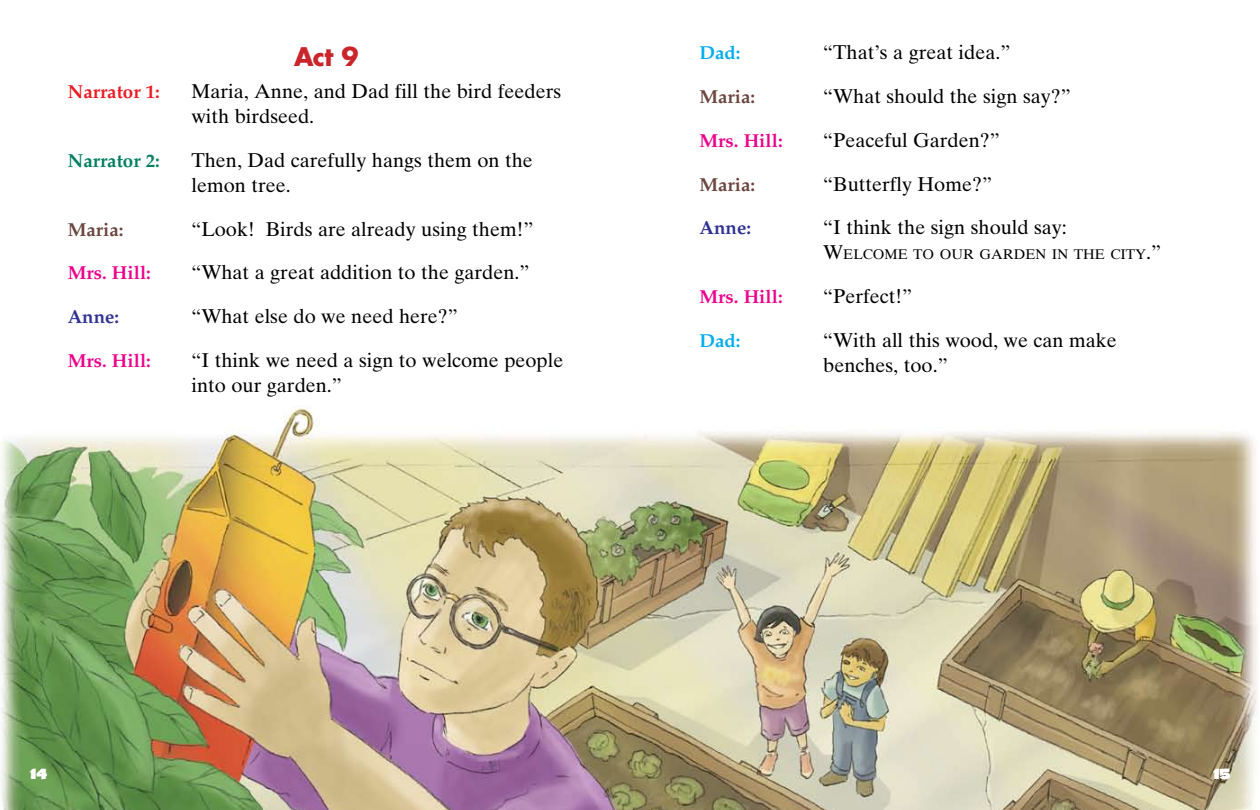
<style>
.page{position:relative;width:1260px;height:810px;background:#fff}
.page>*{position:absolute;margin:0;border:0;box-sizing:border-box;transform-origin:0 0}
.t1{font:700 25px "Futura Std";color:#c9252b}
.t2{font:20px/25px "Times Ten LT Std";color:#000}
.t3{font:700 18.75px "Palatino LT Std";color:#ec008c}
.t4{font:700 18.75px "Palatino LT Std";color:#6c463f}
.t5{font:700 18.75px "Palatino LT Std";color:#2e3192}
.t6{font:700 18.75px "Palatino LT Std";color:#ed1c24}
.t7{font:700 18.75px "Palatino LT Std";color:#008061}
.t8{font:700 18.75px "Palatino LT Std";color:#00adef}
.t9{font:900 15px "Coop";color:#fff}
.t10{font:14px "Times Ten LT Std";color:#000}
.s1{font-size:20px}
</style>
<div class="page">
<img style="left:0;top:408px;width:1257px;height:402px">
<p class="t1" style="left:294px;top:40px;width:66px">Act 9</p>
<p class="t6" style="left:68px;top:81px;width:94px">Narrator 1:</p>
<p class="t2" style="left:191px;top:79px;width:371px">Maria, Anne, and Dad fill the bird feeders with birdseed.</p>
<p class="t7" style="left:68px;top:150px;width:94px">Narrator 2:</p>
<p class="t2" style="left:191px;top:148px;width:343px">Then, Dad carefully hangs them on the lemon tree.</p>
<p class="t4" style="left:68px;top:218px;width:57px">Maria:</p>
<p class="t2" style="left:191px;top:216px;width:343px">“Look! Birds are already using them!”</p>
<p class="t3" style="left:68px;top:262px;width:85px">Mrs. Hill:</p>
<p class="t2" style="left:191px;top:260px;width:340px">“What a great addition to the garden.”</p>
<p class="t5" style="left:68px;top:306px;width:53px">Anne:</p>
<p class="t2" style="left:191px;top:304px;width:268px">“What else do we need here?”</p>
<p class="t3" style="left:68px;top:350px;width:85px">Mrs. Hill:</p>
<p class="t2" style="left:191px;top:348px;width:373px">“I think we need a sign to welcome people into our garden.”</p>
<p class="t8" style="left:700px;top:42px;width:43px">Dad:</p>
<p class="t2" style="left:823px;top:40px;width:189px">“That’s a great idea.”</p>
<p class="t4" style="left:700px;top:86px;width:57px">Maria:</p>
<p class="t2" style="left:823px;top:84px;width:249px">“What should the sign say?”</p>
<p class="t3" style="left:700px;top:129px;width:85px">Mrs. Hill:</p>
<p class="t2" style="left:823px;top:127px;width:178px">“Peaceful Garden?”</p>
<p class="t4" style="left:700px;top:173px;width:57px">Maria:</p>
<p class="t2" style="left:823px;top:171px;width:170px">“Butterfly Home?”</p>
<p class="t5" style="left:700px;top:217px;width:53px">Anne:</p>
<p class="t2" style="left:823px;top:215px;width:245px">“I think the sign should say:</p>
<p class="t10" style="left:823px;top:246px;width:339px"><span class="s1">W</span>ELCOME TO OUR GARDEN IN THE CITY<span class="s1">.”</span></p>
<p class="t3" style="left:700px;top:286px;width:85px">Mrs. Hill:</p>
<p class="t2" style="left:823px;top:284px;width:90px">“Perfect!”</p>
<p class="t8" style="left:700px;top:329px;width:43px">Dad:</p>
<p class="t2" style="left:823px;top:327px;width:295px">“With all this wood, we can make benches, too.”</p>
<p class="t9" style="left:29px;top:764px;width:19px">14</p>
<p class="t9" style="left:1213px;top:763px;width:19px">15</p>
</div>
